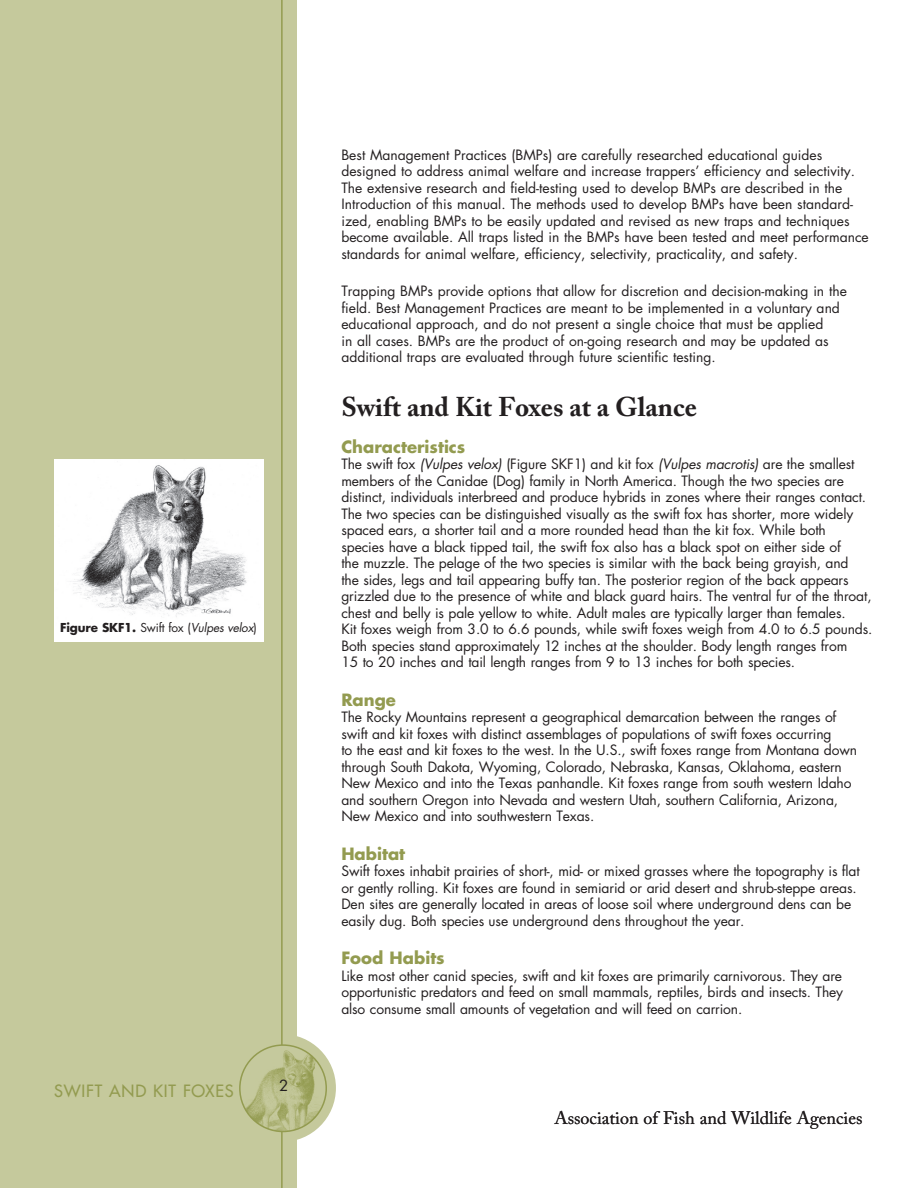
<style>
.page{position:relative;width:918px;height:1188px;background:#fff}
.page>*{position:absolute;margin:0;border:0;box-sizing:border-box;transform-origin:0 0}
.t1{font:700 27px "Adobe Caslon Pro";color:#231f20}
.t2{font:18px "Adobe Caslon Pro";color:#231f20}
.t3{font:700 16.5px "Futura Std";color:#939b50}
.t4{font:500 16.5px "Futura Std";letter-spacing:.05em;color:#939b50}
.t5{font:15px "Futura Std";color:#231f20}
.t6{font:13.8px/16.5px "Futura Std";letter-spacing:-.01em;color:#231f20}
.t7{font:700 12px "Futura Std";letter-spacing:-.015em;color:#231f20}
.s1{font-weight:400}
.s2{font-weight:400;font-style:italic}
.s3{font-style:italic}
</style>
<div class="page">
<div style="left:0;top:0;width:297px;height:1188px;background:#c5c99c"></div>
<div style="left:228px;top:1034px;width:108px;height:108px;background:#c5c99c;border-radius:50%"></div>
<hr style="left:281px;top:0;width:2px;height:1188px;background:#939b50">
<img style="left:240px;top:1045px;width:86px;height:87px;border-radius:43px">
<div style="left:239px;top:1044px;width:88px;height:88px;border:2px solid #939b50;border-radius:50%"></div>
<div style="left:54px;top:459px;width:209px;height:182px;background:#fff"></div>
<img style="left:70px;top:465px;width:177px;height:152px">
<p class="t7" style="left:60px;top:619px;width:198px">Figure SKF1. <span class="s1">Swift fox (</span><span class="s2">Vulpes velox</span><span class="s1">)</span></p>
<p class="t4" style="left:54px;top:1080px;width:181px">SWIFT AND KIT FOXES</p>
<p class="t5" style="left:277px;top:1078px;width:12px">22</p>
<p class="t6" style="left:341px;top:147px;width:529px">Best Management Practices (BMPs) are carefully researched educational guides designed to address animal welfare and increase trappers’ efficiency and selectivity.<br>The extensive research and field-testing used to develop BMPs are described in the Introduction of this manual. The methods used to develop BMPs have been standard&shy;ized, enabling BMPs to be easily updated and revised as new traps and techniques become available. All traps listed in the BMPs have been tested and meet performance standards for animal welfare, efficiency, selectivity, practicality, and safety.</p>
<p class="t6" style="left:341px;top:283px;width:507px">Trapping BMPs provide options that allow for discretion and decision-making in the field. Best Management Practices are meant to be implemented in a voluntary and educational approach, and do not present a single choice that must be applied<br>in all cases. BMPs are the product of on-going research and may be updated as additional traps are evaluated through future scientific testing.</p>
<h1 class="t1" style="left:341px;top:391px;width:357px">Swift and Kit Foxes at a Glance</h1>
<p class="t3" style="left:341px;top:435px;width:126px">Characteristics</p>
<p class="t6" style="left:341px;top:456px;width:533px">The swift fox <span class="s3">(Vulpes velox)</span> (Figure SKF1) and kit fox <span class="s3">(Vulpes macrotis)</span> are the smallest members of the Canidae (Dog) family in North America. Though the two species are distinct, individuals interbreed and produce hybrids in zones where their ranges contact.<br>The two species can be distinguished visually as the swift fox has shorter, more widely spaced ears, a shorter tail and a more rounded head than the kit fox. While both<br>species have a black tipped tail, the swift fox also has a black spot on either side of<br>the muzzle. The pelage of the two species is similar with the back being grayish, and<br>the sides, legs and tail appearing buffy tan. The posterior region of the back appears grizzled due to the presence of white and black guard hairs. The ventral fur of the throat, chest and belly is pale yellow to white. Adult males are typically larger than females.<br>Kit foxes weigh from 3.0 to 6.6 pounds, while swift foxes weigh from 4.0 to 6.5 pounds.<br>Both species stand approximately 12 inches at the shoulder. Body length ranges from<br>15 to 20 inches and tail length ranges from 9 to 13 inches for both species.</p>
<p class="t3" style="left:341px;top:688px;width:56px">Range</p>
<p class="t6" style="left:341px;top:709px;width:517px">The Rocky Mountains represent a geographical demarcation between the ranges of swift and kit foxes with distinct assemblages of populations of swift foxes occurring<br>to the east and kit foxes to the west. In the U.S., swift foxes range from Montana down through South Dakota, Wyoming, Colorado, Nebraska, Kansas, Oklahoma, eastern New Mexico and into the Texas panhandle. Kit foxes range from south western Idaho and southern Oregon into Nevada and western Utah, southern California, Arizona, New Mexico and into southwestern Texas.</p>
<p class="t3" style="left:341px;top:842px;width:65px">Habitat</p>
<p class="t6" style="left:341px;top:863px;width:520px">Swift foxes inhabit prairies of short-, mid- or mixed grasses where the topography is flat or gently rolling. Kit foxes are found in semiarid or arid desert and shrub-steppe areas.<br>Den sites are generally located in areas of loose soil where underground dens can be easily dug. Both species use underground dens throughout the year.</p>
<p class="t3" style="left:341px;top:947px;width:105px">Food Habits</p>
<p class="t6" style="left:341px;top:967px;width:503px;text-align:justify">Like most other canid species, swift and kit foxes are primarily carnivorous. They are opportunistic predators and feed on small mammals, reptiles, birds and insects. They also consume small amounts of vegetation and will feed on carrion.</p>
<h2 class="t2" style="left:554px;top:1107px;width:309px">Association of Fish and Wildlife Agencies</h2>
</div>
